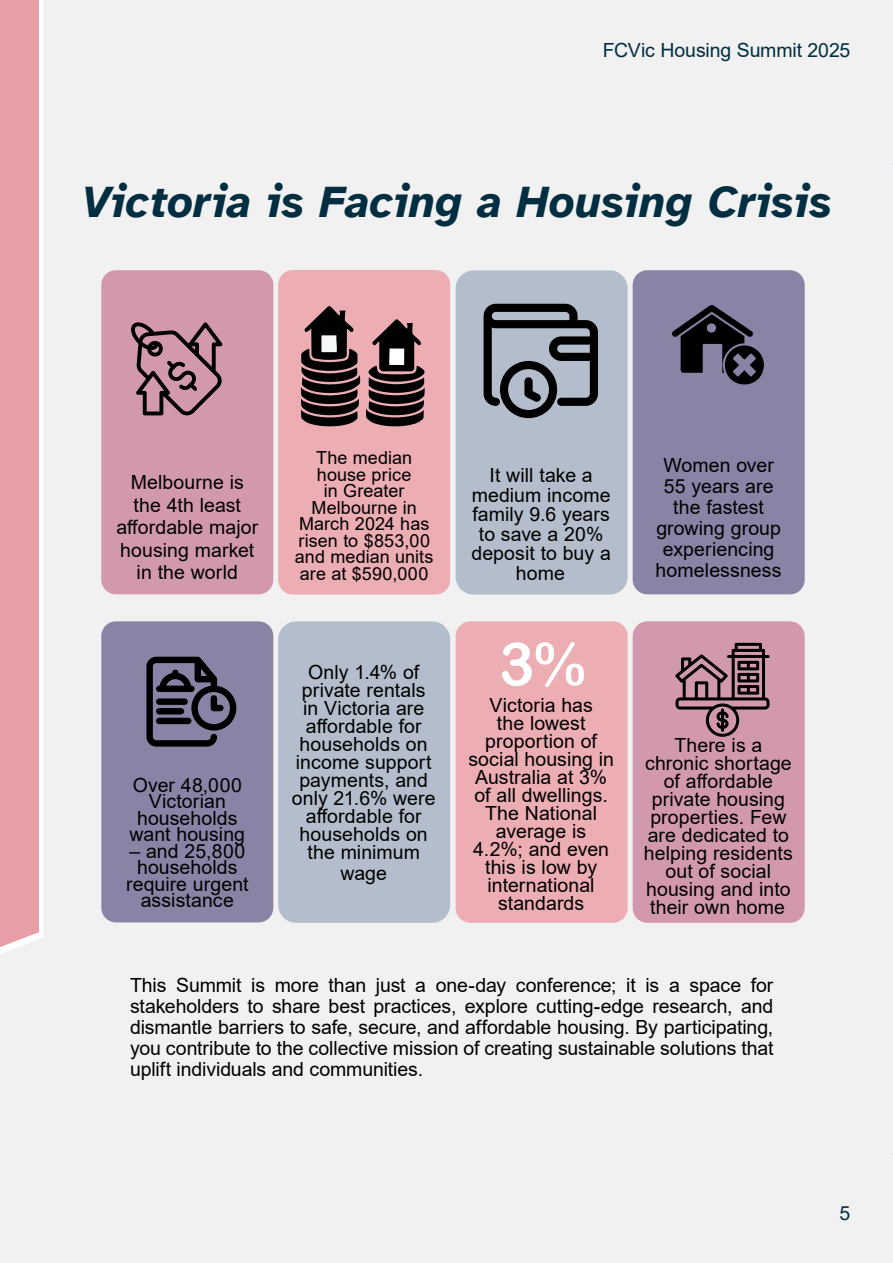
<style>
.page{position:relative;width:893px;height:1263px;background:#fff}
.page>*{position:absolute;margin:0;border:0;box-sizing:border-box;transform-origin:0 0}
.t1{font:60px "Arial Rounded MT Bold";color:#fff}
.t2{font:italic 700 45px "Atkinson Hyperlegible";color:#012e40}
.t3{font:19.5px/18px "Arial";letter-spacing:.005em;color:#000;text-align:center}
.t4{font:19.5px "Arial";letter-spacing:-.005em;color:#012e40}
.t5{font:18px/16.5px "Arial";letter-spacing:.005em;color:#000;text-align:center}
</style>
<div class="page">
<div style="left:52px;top:0;width:841px;height:1263px;background:#f1f1f2"></div>
<svg style="left:0;top:0;width:52px;height:1263px"></svg>
<div style="left:278px;top:270px;width:172px;height:325px;background:#ecadb3;border-radius:15px"></div>
<div style="left:101px;top:270px;width:172px;height:324px;background:#d299ae;border-radius:15px"></div>
<svg style="left:366px;top:319px;width:59px;height:107px"></svg>
<svg style="left:301px;top:306px;width:59px;height:120px"></svg>
<div style="left:456px;top:270px;width:172px;height:325px;background:#b3bdcc;border-radius:18px"></div>
<svg style="left:484px;top:304px;width:114px;height:114px"></svg>
<div style="left:633px;top:270px;width:172px;height:324px;background:#8a83a5;border-radius:15px"></div>
<svg style="left:131px;top:322px;width:91px;height:93px"></svg>
<div style="left:456px;top:621px;width:172px;height:302px;background:#ecadb3;border-radius:15px"></div>
<div style="left:633px;top:621px;width:172px;height:302px;background:#d299ae;border-radius:15px"></div>
<div style="left:278px;top:621px;width:172px;height:302px;background:#b3bdcc;border-radius:18px"></div>
<div style="left:101px;top:621px;width:172px;height:301px;background:#8a83a5;border-radius:15px"></div>
<svg style="left:146px;top:657px;width:90px;height:90px"></svg>
<svg style="left:672px;top:305px;width:92px;height:80px"></svg>
<svg style="left:675px;top:643px;width:95px;height:94px"></svg>
<svg style="left:892px;top:153px;width:1px;height:23px"></svg>
<svg style="left:892px;top:1143px;width:1px;height:23px"></svg>
<p class="t4" style="left:603px;top:36px;width:249px">FCVic Housing Summit 2025</p>
<h2 class="t2" style="left:82px;top:175px;width:752px">Victoria is Facing a Housing Crisis</h2>
<p class="t5" style="left:295px;top:449px;width:140px">The median house price<br>in Greater<br>Melbourne in<br>March 2024 has risen to $853,00 and median units are at $590,000</p>
<p class="t3" style="left:116px;top:471px;width:143px;line-height:22.5px">Melbourne is the 4th least affordable major housing market in the world</p>
<p class="t3" style="left:471px;top:465px;width:141px;line-height:19.5px">It will take a medium income family 9.6 years to save a 20% deposit to buy a home</p>
<p class="t3" style="left:656px;top:455px;width:128px;line-height:21px">Women over<br>55 years are the fastest growing group experiencing homelessness</p>
<p class="t3" style="left:130px;top:777px;width:117px;line-height:16.5px">Over 48,000<br>Victorian households want housing</p>
<p class="t3" style="left:126px;top:843px;width:124px;line-height:16.5px">– and 25,800 households require urgent assistance</p>
<p class="t3" style="left:292px;top:663px;width:145px">Only 1.4% of private rentals<br>in Victoria are affordable for households on income support payments, and only 21.6% were affordable for households on the minimum</p>
<p class="t3" style="left:340px;top:864px;width:48px">wage</p>
<h1 class="t1" style="left:499px;top:629px;width:88px">3%</h1>
<p class="t3" style="left:468px;top:696px;width:147px">Victoria has<br>the lowest proportion of social housing in<br>Australia at 3% of all dwellings.<br>The National average is<br>4.2%; and even this is low by international standards</p>
<p class="t3" style="left:644px;top:736px;width:150px">There is a chronic shortage of affordable private housing properties. Few are dedicated to helping residents out of social housing and into their own home</p>
<p class="t3" style="left:130px;top:975px;width:645px;line-height:21px;text-align:justify">This Summit is more than just a one-day conference; it is a space for stakeholders to share best practices, explore cutting-edge research, and dismantle barriers to safe, secure, and affordable housing. By participating, you contribute to the collective mission of creating sustainable solutions that uplift individuals and communities.</p>
<p class="t4" style="left:840px;top:1200px;width:12px">5</p>
</div>
